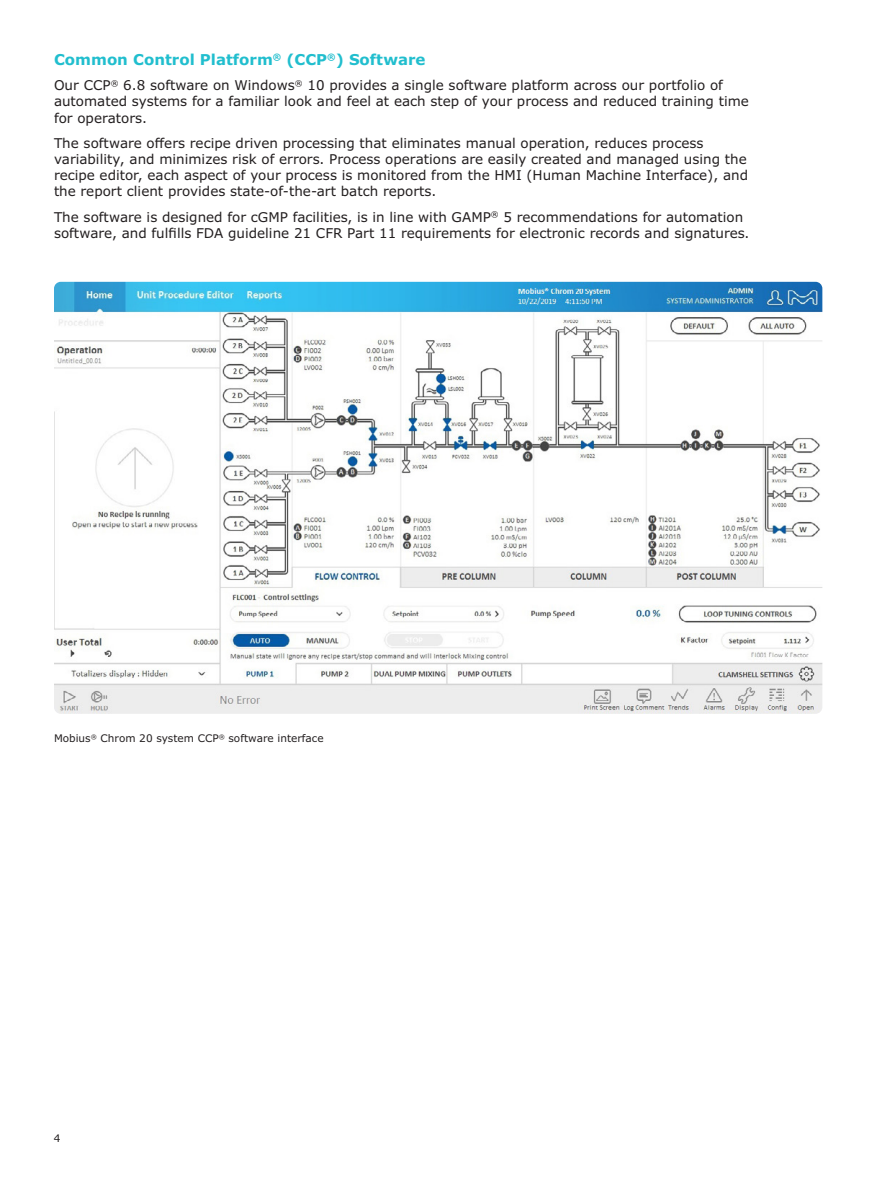
<style>
.page{position:relative;width:891px;height:1188px;background:#fff}
.page>*{position:absolute;margin:0;border:0;box-sizing:border-box;transform-origin:0 0}
.Body_Head_10_12{font:700 15px "Verdana Pro";color:#21bece}
.Body_Copy_9_11{font:13.5px/16.2px "Verdana Pro";color:#231f20}
.Caption_7_9{font:10.5px "Verdana Pro";color:#231f20}
</style>
<div class="page">
<img style="left:54px;top:282px;width:768px;height:432px">
<p class="Body_Head_10_12" style="left:54px;top:50px;width:373px">Common Control Platform<sup>®</sup> (CCP<sup>®</sup>) Software</p>
<p class="Body_Copy_9_11" style="left:54px;top:77px;width:696px">Our CCP<sup>®</sup> 6.8 software on Windows<sup>®</sup> 10 provides a single software platform across our portfolio of automated systems for a familiar look and feel at each step of your process and reduced training time for operators.</p>
<p class="Body_Copy_9_11" style="left:54px;top:135px;width:696px">The software offers recipe driven processing that eliminates manual operation, reduces process variability, and minimizes risk of errors. Process operations are easily created and managed using the recipe editor, each aspect of your process is monitored from the HMI (Human Machine Interface), and the report client provides state-of-the-art batch reports.</p>
<p class="Body_Copy_9_11" style="left:54px;top:209px;width:697px">The software is designed for cGMP facilities, is in line with GAMP<sup>®</sup> 5 recommendations for automation software, and fulfills FDA guideline 21 CFR Part 11 requirements for electronic records and signatures.</p>
<p class="Caption_7_9" style="left:54px;top:732px;width:271px">Mobius<sup>®</sup> Chrom 20 system CCP<sup>®</sup> software interface</p>
<p class="Caption_7_9" style="left:54px;top:1131px;width:8px">4</p>
</div>
